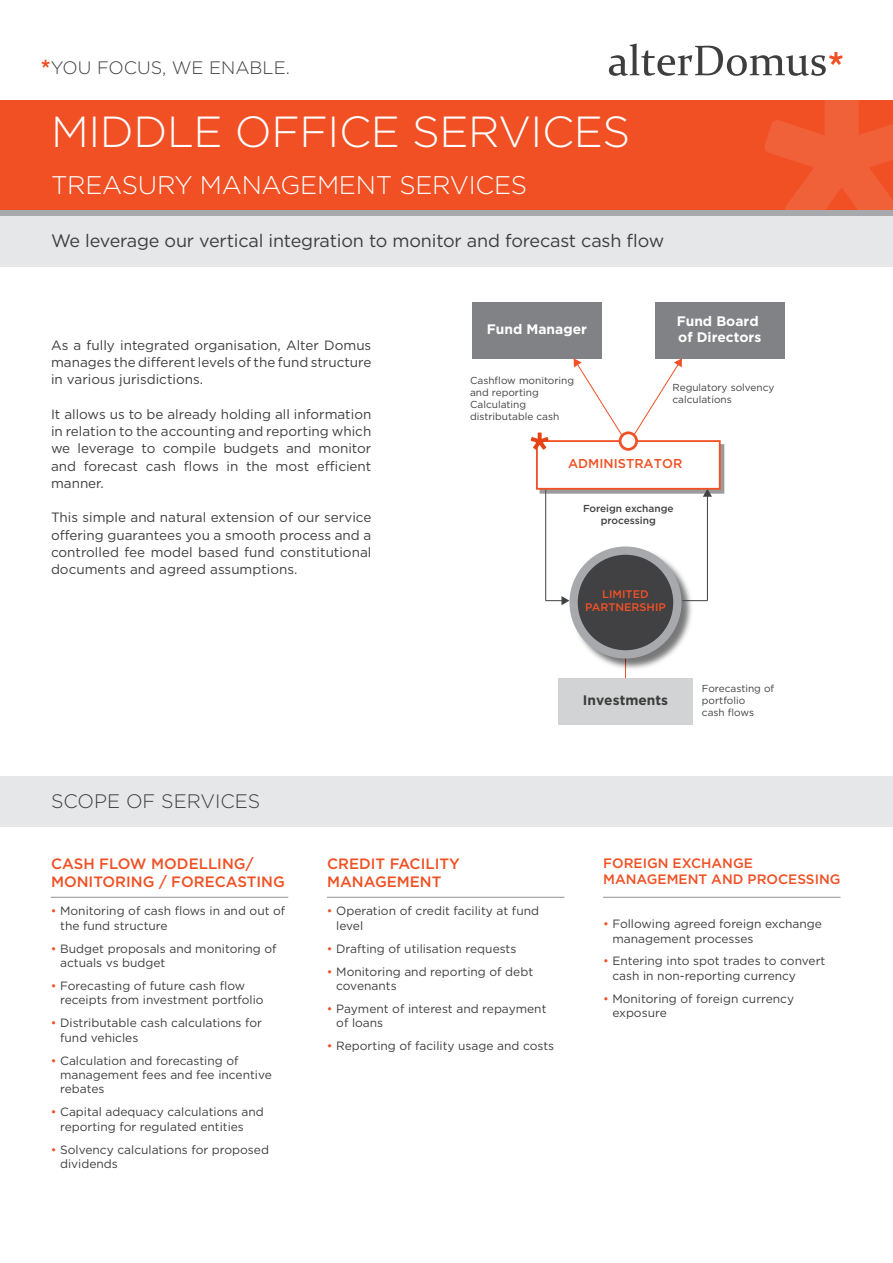
<style>
.page{position:relative;width:893px;height:1263px;background:#fff}
.page>*{position:absolute;margin:0;border:0;box-sizing:border-box;transform-origin:0 0}
.FS_5_Column_Headline{font:300 43.5px "Gotham";letter-spacing:-.01em;color:#fff}
.FS_5_Column_Headline-2{font:300 25.5px "Gotham";letter-spacing:-.01em;color:#fff}
.FS_BP_Headline{font:300 19.5px "Gotham";color:#3e3e3f}
.FS_5_Column_SubHead{font:18px "Gotham";letter-spacing:-.01em;color:#3e3e3f}
.t1{font:300 18px "Gotham";color:#3e3e3f}
.t2{font:500 15px/18px "Gotham";color:#f05024}
.t3{font:700 13.8px/16.5px "Gotham";color:#fff}
.t4{font:700 13.8px "Gotham";color:#3c3c3b}
.t5{font:500 13.65px/16.4px "Gotham";color:#f05024}
.IP_Body_Text_Sub_Bul{font:13.5px/17.2px "Gotham";color:#3e3e3f;text-align:justify}
.t6{font:500 12.9px "Gotham";color:#f05125}
.t7{font:12px/14.4px "Gotham";color:#3e3e3f}
.t8{font:500 11.1px/13.2px "Gotham";color:#f05125;text-align:center}
.t9{font:10.05px/12.1px "Gotham";color:#414042}
.t10{font:500 10.05px/12.1px "Gotham";color:#414042;text-align:center}
.s1{color:#f05024}
</style>
<div class="page">
<svg style="left:609px;top:44px;width:234px;height:32px"></svg>
<div style="left:0;top:100px;width:893px;height:110px;background:#f05024"></div>
<svg style="left:765px;top:100px;width:128px;height:110px"></svg>
<div style="left:0;top:210px;width:893px;height:7px;background:#a8a9ad"></div>
<svg style="left:41px;top:60px;width:9px;height:8px"></svg>
<div style="left:0;top:217px;width:893px;height:50px;background:#e6e7e9"></div>
<div style="left:0;top:776px;width:893px;height:50px;background:#e6e7e9"></div>
<hr style="left:545px;top:489px;width:1px;height:112px;background:#414042">
<div style="left:558px;top:678px;width:134px;height:47px;background:#d1d3d4"></div>
<hr style="left:625px;top:634px;width:1px;height:44px;background:#f05125">
<img style="left:572px;top:549px;width:124px;height:121px">
<div style="left:574px;top:551px;width:103px;height:103px;background:#414042;border-radius:50%"></div>
<div style="left:569px;top:546px;width:112px;height:112px;border:8px solid #a7a9ac;border-radius:50%"></div>
<div style="left:472px;top:302px;width:129px;height:56px;background:#808285"></div>
<div style="left:655px;top:302px;width:129px;height:56px;background:#808285"></div>
<svg style="left:574px;top:358px;width:108px;height:82px"></svg>
<svg style="left:682px;top:600px;width:25px;height:1px"></svg>
<hr style="left:707px;top:495px;width:1px;height:106px;background:#414042">
<svg style="left:703px;top:490px;width:9px;height:7px"></svg>
<svg style="left:545px;top:596px;width:24px;height:9px"></svg>
<div style="left:536px;top:440px;width:185px;height:50px;border:2px solid #f05125"></div>
<svg style="left:531px;top:432px;width:18px;height:18px"></svg>
<div style="left:620px;top:433px;width:17px;height:16px;background:#fff;border-radius:50%"></div>
<div style="left:619px;top:431px;width:19px;height:20px;border:3px solid #f05125;border-radius:50%"></div>
<hr style="left:51px;top:897px;width:237px;height:1px;background:#96989b">
<hr style="left:603px;top:897px;width:237px;height:1px;background:#96989b">
<hr style="left:327px;top:897px;width:237px;height:1px;background:#96989b">
<h3 class="t1" style="left:51px;top:57px;width:241px">YOU FOCUS, WE ENABLE.</h3>
<p class="FS_5_Column_Headline" style="left:51px;top:104px;width:581px">MIDDLE OFFICE SERVICES</p>
<p class="FS_5_Column_Headline-2" style="left:51px;top:169px;width:478px">TREASURY MANAGEMENT SERVICES</p>
<p class="FS_5_Column_SubHead" style="left:51px;top:229px;width:615px">We leverage our vertical integration to monitor and forecast cash flow</p>
<p class="IP_Body_Text_Sub_Bul" style="left:51px;top:336px;width:322px">As a fully integrated organisation, Alter Domus manages the different levels of the fund structure in various jurisdictions.</p>
<p class="IP_Body_Text_Sub_Bul" style="left:51px;top:405px;width:322px">It allows us to be already holding all information in relation to the accounting and reporting which we leverage to compile budgets and monitor and forecast cash flows in the most efficient manner.</p>
<p class="IP_Body_Text_Sub_Bul" style="left:51px;top:509px;width:322px">This simple and natural extension of our service offering guarantees you a smooth process and a controlled fee model based fund constitutional documents and agreed assumptions.</p>
<p class="FS_BP_Headline" style="left:51px;top:789px;width:211px">SCOPE OF SERVICES</p>
<p class="t3" style="left:487px;top:321px;width:101px">Fund Manager</p>
<p class="t3" style="left:677px;top:313px;width:86px">Fund Board of Directors</p>
<p class="t9" style="left:470px;top:374px;width:106px">Cashflow monitoring and reporting<br>Calculating distributable cash</p>
<p class="t9" style="left:672px;top:381px;width:103px">Regulatory solvency calculations</p>
<p class="t6" style="left:568px;top:455px;width:116px">ADMINISTRATOR</p>
<p class="t10" style="left:583px;top:502px;width:92px">Foreign exchange processing</p>
<p class="t8" style="left:585px;top:587px;width:82px">LIMITED<br>PARTNERSHIP</p>
<p class="t4" style="left:583px;top:691px;width:87px">Investments</p>
<p class="t9" style="left:702px;top:682px;width:74px">Forecasting of portfolio<br>cash flows</p>
<p class="t2" style="left:51px;top:854px;width:235px">CASH FLOW MODELLING/<br>MONITORING / FORECASTING</p>
<p class="t7" style="left:60px;top:904px;width:227px;text-indent:-9px"><span class="s1">•</span> Monitoring of cash flows in and out of the fund structure</p>
<p class="t7" style="left:60px;top:941px;width:218px;text-indent:-9px"><span class="s1">•</span> Budget proposals and monitoring of actuals vs budget</p>
<p class="t7" style="left:60px;top:978px;width:205px;text-indent:-9px"><span class="s1">•</span> Forecasting of future cash flow receipts from investment portfolio</p>
<p class="t7" style="left:60px;top:1015px;width:203px;text-indent:-9px"><span class="s1">•</span> Distributable cash calculations for fund vehicles</p>
<p class="t7" style="left:60px;top:1053px;width:213px;text-indent:-9px"><span class="s1">•</span> Calculation and forecasting of management fees and fee incentive rebates</p>
<p class="t7" style="left:60px;top:1104px;width:205px;text-indent:-9px"><span class="s1">•</span> Capital adequacy calculations and reporting for regulated entities</p>
<p class="t7" style="left:60px;top:1142px;width:210px;text-indent:-9px"><span class="s1">•</span> Solvency calculations for proposed dividends</p>
<p class="t2" style="left:327px;top:854px;width:134px">CREDIT FACILITY<br>MANAGEMENT</p>
<p class="t7" style="left:336px;top:904px;width:204px;text-indent:-9px"><span class="s1">•</span> Operation of credit facility at fund level</p>
<p class="t7" style="left:327px;top:941px;width:191px"><span class="s1">•</span> Drafting of utilisation requests</p>
<p class="t7" style="left:336px;top:964px;width:198px;text-indent:-9px"><span class="s1">•</span> Monitoring and reporting of debt covenants</p>
<p class="t7" style="left:336px;top:1001px;width:212px;text-indent:-9px"><span class="s1">•</span> Payment of interest and repayment of loans</p>
<p class="t7" style="left:327px;top:1038px;width:229px"><span class="s1">•</span> Reporting of facility usage and costs</p>
<p class="t5" style="left:603px;top:855px;width:239px">FOREIGN EXCHANGE<br>MANAGEMENT AND PROCESSING</p>
<p class="t7" style="left:612px;top:916px;width:211px;text-indent:-9px"><span class="s1">•</span> Following agreed foreign exchange management processes</p>
<p class="t7" style="left:612px;top:954px;width:214px;text-indent:-9px"><span class="s1">•</span> Entering into spot trades to convert cash in non-reporting currency</p>
<p class="t7" style="left:612px;top:991px;width:183px;text-indent:-9px"><span class="s1">•</span> Monitoring of foreign currency exposure</p>
</div>
